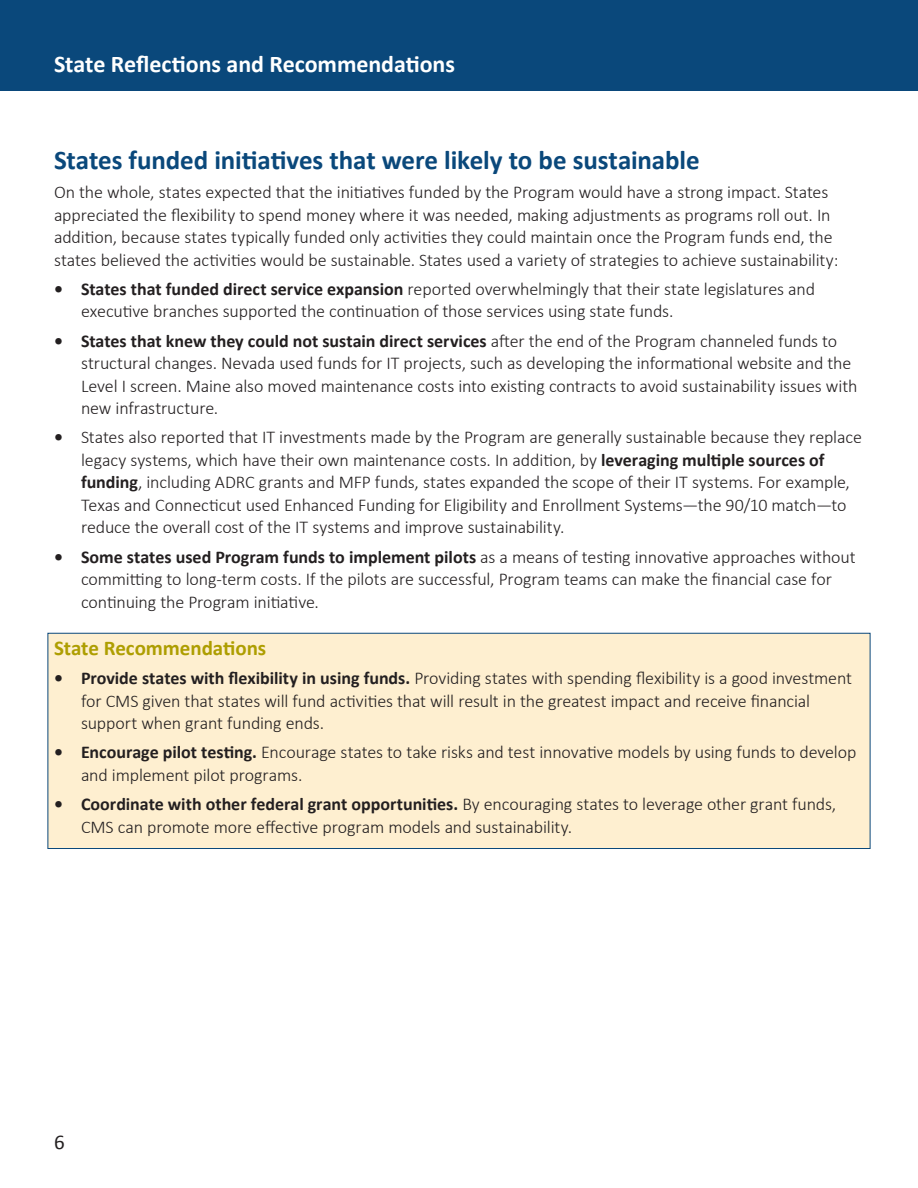
<style>
.page{position:relative;width:918px;height:1188px;background:#fff}
.page>*{position:absolute;margin:0;border:0;box-sizing:border-box;transform-origin:0 0}
.Level1_head{font:700 27px "Calibri";letter-spacing:-.005em;color:#0a487b}
.t1{font:700 24px "Calibri";letter-spacing:-.005em;color:#fff}
.Level1_head-2{font:700 21px "Calibri";letter-spacing:-.005em;color:#ae9e01}
.t2{font:21px "Calibri";color:#231f20}
.Body{font:300 18px/22.5px "Calibri";letter-spacing:-.01em;color:#231f20}
.s1{font-weight:700}
</style>
<div class="page">
<div style="left:0;top:0;width:918px;height:91px;background:#0a487b"></div>
<div style="left:48px;top:633px;width:822px;height:216px;background:#feefd0;border:1px solid #0a487b"></div>
<h2 class="t1" style="left:54px;top:49px;width:403px">State Reflections and Recommendations</h2>
<p class="Level1_head" style="left:54px;top:143px;width:647px">States funded initiatives that were likely to be sustainable</p>
<p class="Body" style="left:54px;top:181px;width:786px">On the whole, states expected that the initiatives funded by the Program would have a strong impact. States appreciated the flexibility to spend money where it was needed, making adjustments as programs roll out. In addition, because states typically funded only activities they could maintain once the Program funds end, the states believed the activities would be sustainable. States used a variety of strategies to achieve sustainability:</p>
<p class="Body" style="left:81px;top:277px;width:736px;text-indent:-27px"><span class="s1">• States that funded direct service expansion</span> reported overwhelmingly that their state legislatures and executive branches supported the continuation of those services using state funds.</p>
<p class="Body" style="left:81px;top:329px;width:778px;text-indent:-27px"><span class="s1">• States that knew they could not sustain direct services</span> after the end of the Program channeled funds to structural changes. Nevada used funds for IT projects, such as developing the informational website and the Level I screen. Maine also moved maintenance costs into existing contracts to avoid sustainability issues with new infrastructure.</p>
<p class="Body" style="left:81px;top:426px;width:782px;text-indent:-27px"><span class="s1">•</span> States also reported that IT investments made by the Program are generally sustainable because they replace legacy systems, which have their own maintenance costs. In addition, by <span class="s1">leveraging multiple sources of funding</span>, including ADRC grants and MFP funds, states expanded the scope of their IT systems. For example, Texas and Connecticut used Enhanced Funding for Eligibility and Enrollment Systems—the 90/10 match—to reduce the overall cost of the IT systems and improve sustainability.</p>
<p class="Body" style="left:81px;top:545px;width:776px;text-indent:-27px"><span class="s1">• Some states used Program funds to implement pilots</span> as a means of testing innovative approaches without committing to long-term costs. If the pilots are successful, Program teams can make the financial case for continuing the Program initiative.</p>
<p class="Level1_head-2" style="left:54px;top:634px;width:214px">State Recommendations</p>
<p class="Body" style="left:81px;top:667px;width:773px;text-indent:-27px"><span class="s1">• Provide states with flexibility in using funds.</span> Providing states with spending flexibility is a good investment for CMS given that states will fund activities that will result in the greatest impact and receive financial support when grant funding ends.</p>
<p class="Body" style="left:81px;top:741px;width:777px;text-indent:-27px"><span class="s1">• Encourage pilot testing.</span> Encourage states to take risks and test innovative models by using funds to develop and implement pilot programs.</p>
<p class="Body" style="left:81px;top:793px;width:757px;text-indent:-27px"><span class="s1">• Coordinate with other federal grant opportunities.</span> By encouraging states to leverage other grant funds,<br>CMS can promote more effective program models and sustainability.</p>
<p class="t2" style="left:54px;top:1129px;width:12px">6</p>
</div>
